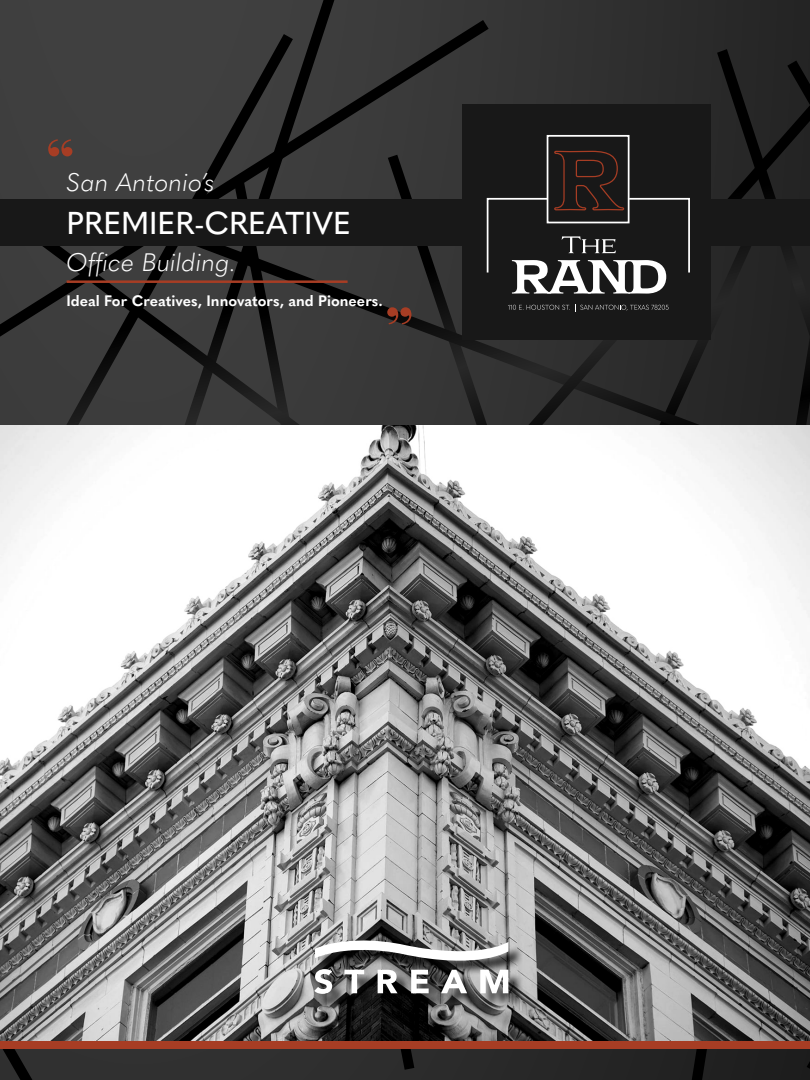
<style>
.page{position:relative;width:810px;height:1080px;background:#2f2f2f}
.page>*{position:absolute;margin:0;border:0;box-sizing:border-box;transform-origin:0 0}
.t1{font:700 55px "Griffon";color:#a73d24}
.t2{font:500 31.25px "Quasimoda";color:#fff}
.t3{font:italic 300 25px "Quasimoda";color:#fff}
.t4{font:700 15px "Quasimoda";color:#fff}
</style>
<div class="page">
<div style="left:0;top:0;width:334px;height:20px;background:#404040"></div>
<svg style="left:692px;top:1049px;width:118px;height:31px"></svg>
<svg style="left:0;top:20px;width:489px;height:85px"></svg>
<svg style="left:3px;top:1049px;width:29px;height:31px"></svg>
<svg style="left:717px;top:49px;width:93px;height:56px"></svg>
<div style="left:0;top:34px;width:293px;height:71px;background:#404040"></div>
<svg style="left:0;top:105px;width:810px;height:320px"></svg>
<div style="left:0;top:199px;width:810px;height:46px;background:#181818"></div>
<img style="left:0;top:425px;width:810px;height:616px">
<div style="left:463px;top:104px;width:248px;height:236px;background:#181818"></div>
<div style="left:547px;top:135px;width:83px;height:88px;border:2px solid #fff"></div>
<svg style="left:486px;top:150px;width:204px;height:144px"></svg>
<svg style="left:508px;top:304px;width:161px;height:7px"></svg>
<div style="left:0;top:1041px;width:810px;height:8px;background:#a73d24"></div>
<div style="left:317px;top:942px;width:207px;height:67px;background:#000;opacity:.75"></div>
<svg style="left:314px;top:933px;width:194px;height:61px;background:#8d8d8d"></svg>
<hr style="left:67px;top:280px;width:281px;height:3px;background:#a73d24">
<h1 class="t1" style="left:45px;top:126px;width:31px">“</h1>
<h3 class="t3" style="left:67px;top:163px;width:150px">San Antonio’s</h3>
<h2 class="t2" style="left:67px;top:199px;width:286px">PREMIER-CREATIVE</h2>
<h3 class="t3" style="left:67px;top:243px;width:171px">Office Building.</h3>
<p class="t4" style="left:67px;top:289px;width:318px">Ideal For Creatives, Innovators, and Pioneers.</p>
<h1 class="t1" style="left:415px;top:338px;width:31px;rotate:-180deg">“</h1>
</div>
